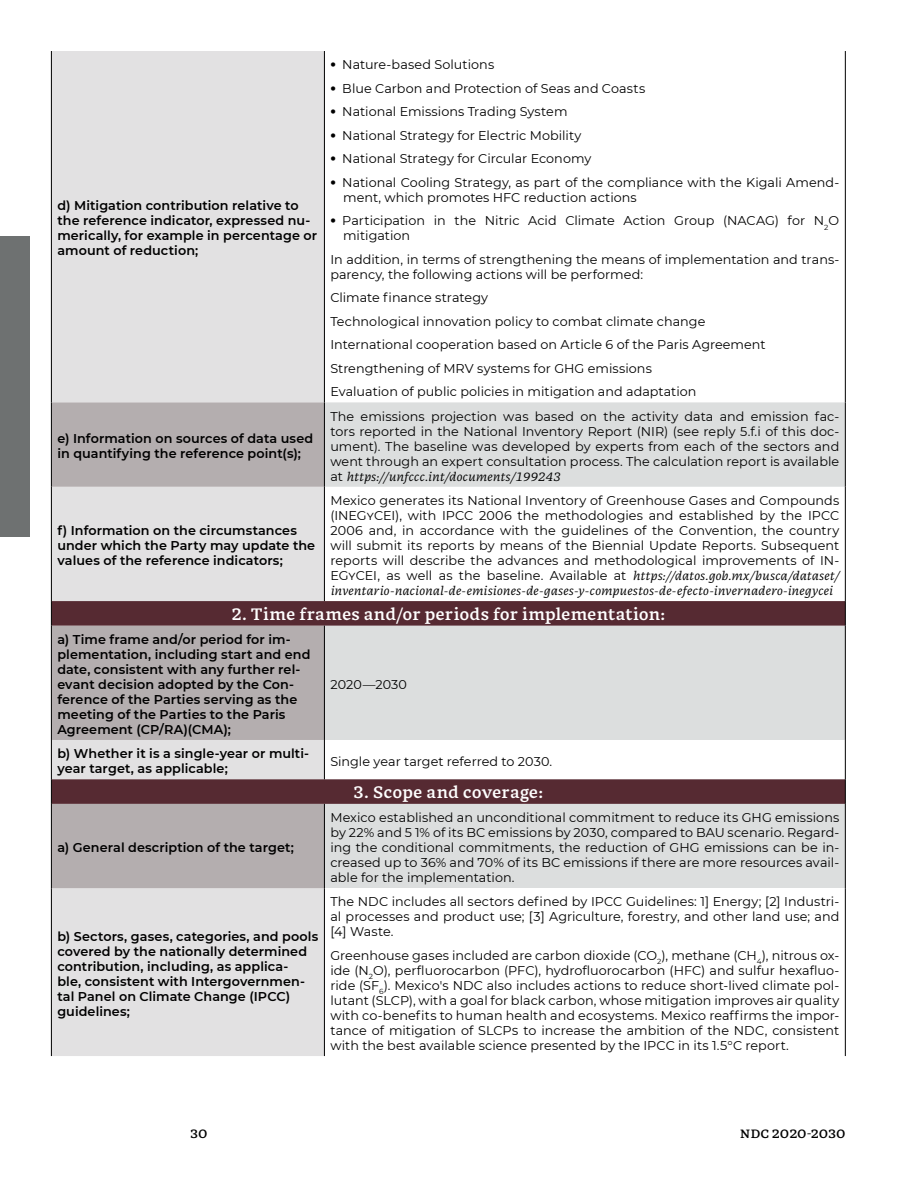
<style>
.page{position:relative;width:918px;height:1188px;background:#fff}
.page>*{position:absolute;margin:0;border:0;box-sizing:border-box;transform-origin:0 0}
.t1{font:700 16.5px "GMX";letter-spacing:.005em;color:#fff}
.t2{font:12.75px/15px "Montserrat";letter-spacing:.005em;color:#000;text-align:justify}
.t3{font:600 12.75px/15px "Montserrat";letter-spacing:.005em;color:#000}
.t4{font:italic 12px "GMX";letter-spacing:.015em;color:#000}
.t5{font:700 12px "GMX";color:#000}
.s1{font-weight:900}
.s2{font-family:"Montserrat";font-style:normal;font-size:12.75px}
.s3{font-family:"GMX";font-style:italic;font-size:12px}
</style>
<div class="page">
<div style="left:0;top:237px;width:30px;height:300px;background:#6e7171"></div>
<div style="left:52px;top:51px;width:272px;height:1005px;background:#e2e1e2"></div>
<svg style="left:52px;top:402px;width:272px;height:486px;background:#c6c2c3"></svg>
<svg style="left:325px;top:402px;width:520px;height:486px;fill:#dcdede"></svg>
<svg style="left:52px;top:601px;width:793px;height:203px;background:#b8adaf"></svg>
<hr style="left:845px;top:51px;width:1px;height:351px;background:#000">
<hr style="left:845px;top:487px;width:1px;height:114px;background:#000">
<svg style="left:845px;top:601px;width:1px;height:25px"></svg>
<hr style="left:845px;top:740px;width:1px;height:39px;background:#000">
<svg style="left:51px;top:779px;width:1px;height:25px"></svg>
<svg style="left:845px;top:779px;width:1px;height:25px"></svg>
<hr style="left:51px;top:51px;width:1px;height:351px;background:#000">
<hr style="left:324px;top:51px;width:1px;height:351px;background:#000">
<hr style="left:51px;top:402px;width:1px;height:85px;background:#000">
<hr style="left:324px;top:402px;width:1px;height:85px;background:#000">
<hr style="left:845px;top:402px;width:1px;height:85px;background:#000">
<hr style="left:51px;top:487px;width:1px;height:114px;background:#000">
<hr style="left:324px;top:487px;width:1px;height:114px;background:#000">
<svg style="left:51px;top:601px;width:1px;height:25px"></svg>
<hr style="left:51px;top:626px;width:1px;height:114px;background:#000">
<hr style="left:324px;top:626px;width:1px;height:114px;background:#000">
<hr style="left:845px;top:626px;width:1px;height:114px;background:#000">
<hr style="left:51px;top:740px;width:1px;height:39px;background:#000">
<hr style="left:324px;top:740px;width:1px;height:39px;background:#000">
<hr style="left:51px;top:804px;width:1px;height:84px;background:#000">
<hr style="left:324px;top:804px;width:1px;height:84px;background:#000">
<hr style="left:845px;top:804px;width:1px;height:84px;background:#000">
<hr style="left:51px;top:888px;width:1px;height:168px;background:#000">
<hr style="left:324px;top:888px;width:1px;height:168px;background:#000">
<hr style="left:845px;top:888px;width:1px;height:168px;background:#000">
<p class="t3" style="left:57px;top:198px;width:261px">d) Mitigation contribution relative to the reference indicator, expressed nu&shy;merically, for example in percentage or amount of reduction;</p>
<p class="t3" style="left:57px;top:431px;width:257px">e) Information on sources of data used in quantifying the reference point(s);</p>
<p class="t2" style="left:330px;top:53px;width:510px;line-height:23.5px;text-align:left"><span class="s1">ظ</span> Nature-based Solutions<br><span class="s1">ظ</span> Blue Carbon and Protection of Seas and Coasts<br><span class="s1">ظ</span> National Emissions Trading System<br><span class="s1">ظ</span> National Strategy for Electric Mobility<br><span class="s1">ظ</span> National Strategy for Circular Economy<br><span class="s1">ظ</span> National Cooling Strategy, as part of the compliance with the Kigali Amend-</p>
<p class="t2" style="left:330px;top:185px;width:510px;line-height:23.5px;text-indent:13px">ment, which promotes HFC reduction actions<br><span class="s1">ظ</span> Participation in the Nitric Acid Climate Action Group (NACAG) for N<sub>2</sub>O</p>
<p class="t2" style="left:330px;top:224px;width:510px;line-height:23.5px;text-indent:13px">mitigation<br>In addition, in terms of strengthening the means of implementation and trans-</p>
<p class="t2" style="left:330px;top:262px;width:437px;line-height:23.5px;text-align:left">parency, the following actions will be performed:<br>Climate finance strategy<br>Technological innovation policy to combat climate change International cooperation based on Article 6 of the Paris Agreement Strengthening of MRV systems for GHG emissions<br>Evaluation of public policies in mitigation and adaptation</p>
<p class="t2" style="left:330px;top:408px;width:510px">The emissions projection was based on the activity data and emission fac&shy;tors reported in the National Inventory Report (NIR) (see reply 5.f.i of this doc&shy;ument). The baseline was developed by experts from each of the sectors and went through an expert consultation process. The calculation report is available</p>
<p class="t4" style="left:330px;top:470px;width:231px"><span class="s2">at</span> https://unfccc.int/documents/199243</p>
<p class="t2" style="left:330px;top:493px;width:510px">Mexico generates its National Inventory of Greenhouse Gases and Compounds (INEGyCEI), with IPCC 2006 the methodologies and established by the IPCC 2006 and, in accordance with the guidelines of the Convention, the country will submit its reports by means of the Biennial Update Reports. Subsequent reports will describe the advances and methodological improvements of IN-EGyCEI, as well as the baseline. Available at <span class="s3">https://datos.gob.mx/busca/dataset/</span></p>
<p class="t4" style="left:330px;top:584px;width:504px">inventario-nacional-de-emisiones-de-gases-y-compuestos-de-efecto-invernadero-inegycei</p>
<p class="t1" style="left:231px;top:604px;width:435px">2. Time frames and/or periods for implementation:</p>
<p class="t3" style="left:57px;top:631px;width:255px">a) Time frame and/or period for im&shy;plementation, including start and end date, consistent with any further rel&shy;evant decision adopted by the Con&shy;ference of the Parties serving as the meeting of the Parties to the Paris Agreement (CP/RA)(CMA);</p>
<p class="t3" style="left:57px;top:523px;width:259px">f) Information on the circumstances under which the Party may update the values of the reference indicators;</p>
<p class="t2" style="left:330px;top:676px;width:78px">2020—2030</p>
<p class="t3" style="left:57px;top:746px;width:253px">b) Whether it is a single-year or multi&shy;year target, as applicable;</p>
<p class="t2" style="left:330px;top:753px;width:223px">Single year target referred to 2030.</p>
<p class="t1" style="left:354px;top:783px;width:191px">3. Scope and coverage:</p>
<p class="t3" style="left:57px;top:840px;width:238px">a) General description of the target;</p>
<p class="t3" style="left:57px;top:928px;width:262px">b) Sectors, gases, categories, and pools covered by the nationally determined contribution, including, as applica-<br>ble, consistent with Intergovernmen&shy;tal Panel on Climate Change (IPCC) guidelines;</p>
<p class="t2" style="left:330px;top:810px;width:510px">Mexico established an unconditional commitment to reduce its GHG emissions by 22% and 5 1% of its BC emissions by 2030, compared to BAU scenario. Regard&shy;ing the conditional commitments, the reduction of GHG emissions can be in&shy;creased up to 36% and 70% of its BC emissions if there are more resources avail&shy;able for the implementation.</p>
<p class="t2" style="left:330px;top:894px;width:510px">The NDC includes all sectors defined by IPCC Guidelines: 1] Energy; [2] Industri&shy;al processes and product use; [3] Agriculture, forestry, and other land use; and [4] Waste.</p>
<p class="t2" style="left:330px;top:947px;width:510px">Greenhouse gases included are carbon dioxide (CO<sub>2</sub>), methane (CH<sub>4</sub>), nitrous ox&shy;ide (N<sub>2</sub>O), perfluorocarbon (PFC), hydrofluorocarbon (HFC) and sulfur hexafluo&shy;ride (SF<sub>6</sub>). Mexico's NDC also includes actions to reduce short-lived climate pol&shy;lutant (SLCP), with a goal for black carbon, whose mitigation improves air quality with co-benefits to human health and ecosystems. Mexico reaffirms the impor&shy;tance of mitigation of SLCPs to increase the ambition of the NDC, consistent with the best available science presented by the IPCC in its 1.5°C report.</p>
<p class="t5" style="left:190px;top:1127px;width:19px">30</p>
<p class="t5" style="left:740px;top:1127px;width:107px">NDC 2020-2030</p>
</div>
